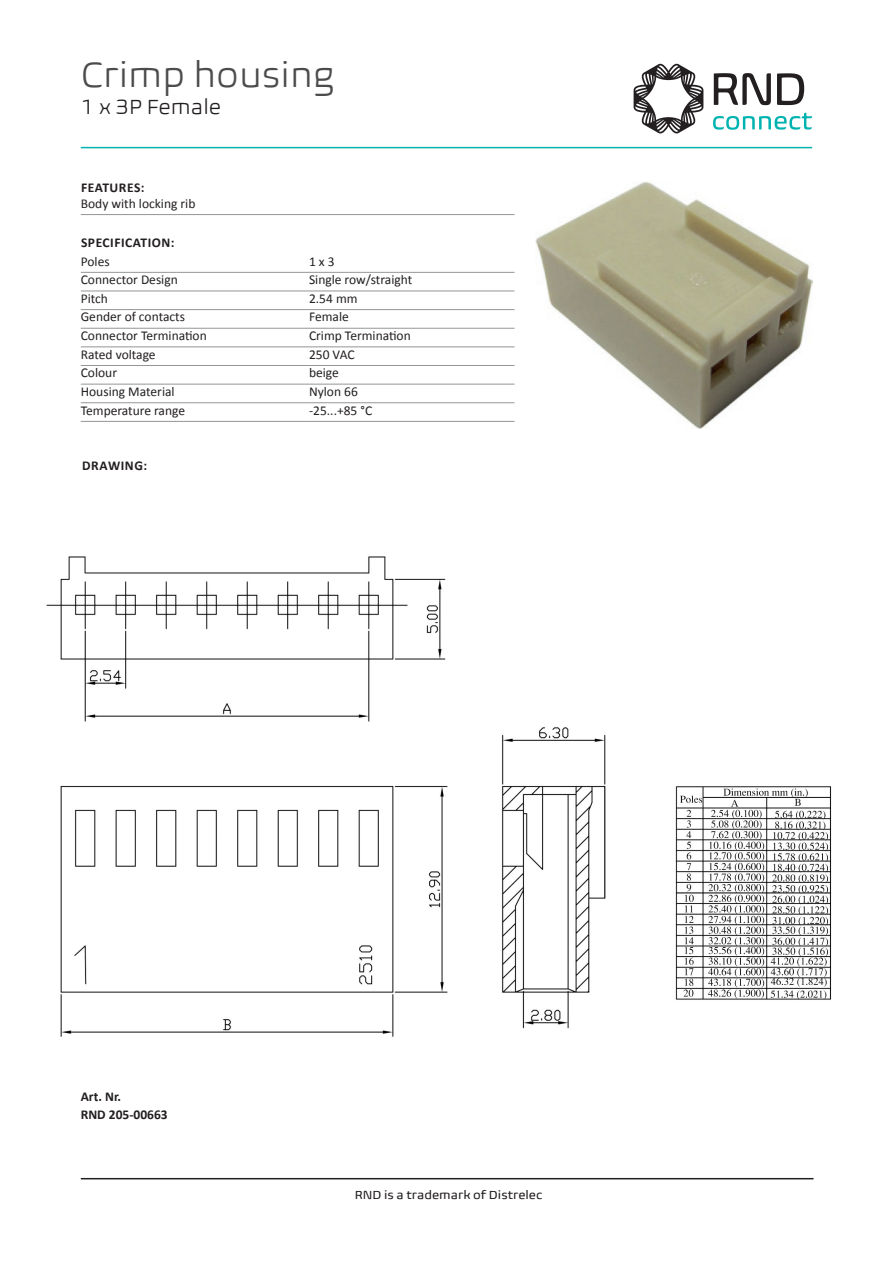
<style>
.page{position:relative;width:893px;height:1263px;background:#fff}
.page>*{position:absolute;margin:0;border:0;box-sizing:border-box;transform-origin:0 0}
.t1{font:300 36px "Biome Pro";color:#4b4c4d}
.t2{font:300 21px "Biome Pro";color:#231f20}
.t3{font:13.5px "Calibri";color:#231f20}
.t4{font:700 13.5px "Calibri";letter-spacing:.04em;color:#231f20}
.t5{font:700 13.5px/18.6px "Calibri";color:#231f20}
.t6{font:12px "Biome Pro";color:#231f20}
</style>
<div class="page">
<hr style="left:81px;top:1178px;width:732px;height:1px;background:#231f20">
<hr style="left:81px;top:272px;width:228px;height:1px;background:#939598">
<hr style="left:309px;top:272px;width:205px;height:1px;background:#939598">
<hr style="left:81px;top:291px;width:228px;height:1px;background:#939598">
<hr style="left:309px;top:291px;width:205px;height:1px;background:#939598">
<hr style="left:81px;top:309px;width:228px;height:1px;background:#939598">
<hr style="left:309px;top:309px;width:205px;height:1px;background:#939598">
<hr style="left:81px;top:328px;width:228px;height:1px;background:#939598">
<hr style="left:309px;top:328px;width:205px;height:1px;background:#939598">
<hr style="left:81px;top:346px;width:228px;height:1px;background:#939598">
<hr style="left:309px;top:346px;width:205px;height:1px;background:#939598">
<hr style="left:81px;top:365px;width:228px;height:1px;background:#939598">
<hr style="left:309px;top:365px;width:205px;height:1px;background:#939598">
<hr style="left:81px;top:384px;width:228px;height:1px;background:#939598">
<hr style="left:309px;top:384px;width:205px;height:1px;background:#939598">
<hr style="left:81px;top:402px;width:228px;height:1px;background:#939598">
<hr style="left:309px;top:402px;width:205px;height:1px;background:#939598">
<hr style="left:81px;top:421px;width:228px;height:1px;background:#939598">
<hr style="left:309px;top:421px;width:205px;height:1px;background:#939598">
<svg style="left:713px;top:113px;width:99px;height:17px"></svg>
<svg style="left:714px;top:73px;width:57px;height:32px"></svg>
<svg style="left:777px;top:73px;width:27px;height:32px"></svg>
<svg style="left:634px;top:64px;width:69px;height:69px"></svg>
<img style="left:536px;top:182px;width:276px;height:247px">
<hr style="left:81px;top:214px;width:433px;height:1px;background:#939598">
<hr style="left:81px;top:147px;width:731px;height:1px;background:#00b3b0">
<img style="left:46px;top:556px;width:786px;height:481px">
<h1 class="t1" style="left:81px;top:51px;width:255px">Crimp housing</h1>
<h2 class="t2" style="left:81px;top:94px;width:142px">1 x 3P Female</h2>
<p class="t4" style="left:81px;top:178px;width:65px">FEATURES:</p>
<p class="t3" style="left:81px;top:195px;width:116px">Body with locking rib</p>
<p class="t4" style="left:81px;top:233px;width:95px">SPECIFICATION:</p>
<p class="t3" style="left:81px;top:253px;width:30px">Poles</p>
<p class="t3" style="left:309px;top:253px;width:27px">1 x 3</p>
<p class="t3" style="left:81px;top:271px;width:99px">Connector Design</p>
<p class="t3" style="left:309px;top:271px;width:105px">Single row/straight</p>
<p class="t3" style="left:81px;top:290px;width:29px">Pitch</p>
<p class="t3" style="left:309px;top:290px;width:50px">2.54 mm</p>
<p class="t3" style="left:81px;top:308px;width:106px">Gender of contacts</p>
<p class="t3" style="left:309px;top:308px;width:41px">Female</p>
<p class="t3" style="left:81px;top:327px;width:128px">Connector Termination</p>
<p class="t3" style="left:309px;top:327px;width:103px">Crimp Termination</p>
<p class="t3" style="left:81px;top:346px;width:76px">Rated voltage</p>
<p class="t3" style="left:309px;top:346px;width:47px">250 VAC</p>
<p class="t3" style="left:81px;top:364px;width:38px">Colour</p>
<p class="t3" style="left:309px;top:364px;width:31px">beige</p>
<p class="t3" style="left:81px;top:383px;width:95px">Housing Material</p>
<p class="t3" style="left:309px;top:383px;width:50px">Nylon 66</p>
<p class="t3" style="left:81px;top:402px;width:106px">Temperature range</p>
<p class="t3" style="left:309px;top:402px;width:65px">-25...+85 °C</p>
<p class="t4" style="left:82px;top:456px;width:67px">DRAWING:</p>
<p class="t5" style="left:81px;top:1086px;width:88px">Art. Nr.<br>RND 205-00663</p>
<p class="t6" style="left:355px;top:1187px;width:189px">RND is a trademark of Distrelec</p>
</div>
